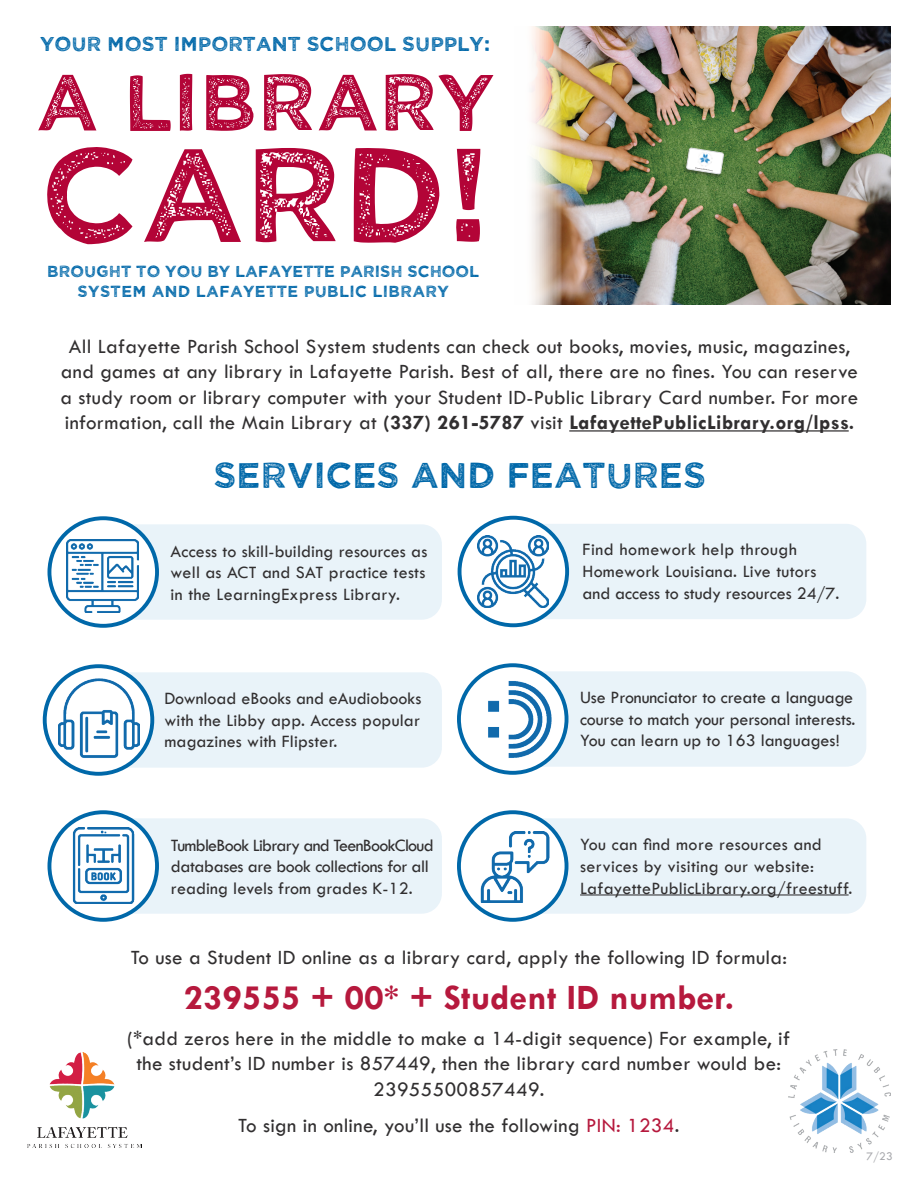
<style>
.page{position:relative;width:918px;height:1188px;background:#fff}
.page>*{position:absolute;margin:0;border:0;box-sizing:border-box;transform-origin:0 0}
.t1{font:133.95px "Wicked Grit";color:#b30437}
.t2{font:80.4px "Wicked Grit";color:#b30437}
.t3{font:700 36px "Tw Cen";letter-spacing:.01em;color:#b6193d}
.t4{font:36px "Wicked Grit";color:#0068a9}
.t5{font:21px/25.5px "Tw Cen";letter-spacing:.015em;color:#312f30;text-align:center}
.t6{font:20.1px "Wicked Grit";color:#0068a9}
.t7{font:18px/21.6px "Tw Cen";letter-spacing:.005em;color:#312f30}
.t8{font:18px/21.6px "Tw Cen";letter-spacing:-.02em;color:#312f30}
.t9{font:16.05px/20.1px "Wicked Grit";color:#0068a9;text-align:center}
.t10{font:12px "Tw Cen";color:#a8a9ad}
.s1{font-weight:700}
.s2{color:#b6193d}
</style>
<div class="page">
<div style="left:108px;top:524px;width:334px;height:96px;background:#e9f3f9;border-radius:20px"></div>
<div style="left:515px;top:671px;width:351px;height:96px;background:#e9f3f9;border-radius:20px"></div>
<div style="left:108px;top:818px;width:334px;height:96px;background:#e9f3f9;border-radius:20px"></div>
<div style="left:515px;top:818px;width:351px;height:96px;background:#e9f3f9;border-radius:20px"></div>
<div style="left:518px;top:524px;width:348px;height:95px;background:#e9f3f9;border-radius:20px"></div>
<div style="left:100px;top:672px;width:342px;height:96px;background:#e9f3f9;border-radius:20px"></div>
<hr style="left:580px;top:894px;width:269px;height:2px;background:#312f30">
<hr style="left:569px;top:430px;width:280px;height:2px;background:#312f30">
<img style="left:28px;top:1052px;width:114px;height:96px">
<img style="left:788px;top:1050px;width:103px;height:102px">
<img style="left:562px;top:27px;width:329px;height:277px">
<div style="left:684px;top:148px;width:41px;height:30px;background:#231f20;opacity:.4"></div>
<svg style="left:686px;top:148px;width:38px;height:26px"></svg>
<svg style="left:48px;top:516px;width:111px;height:112px"></svg>
<svg style="left:48px;top:810px;width:111px;height:112px"></svg>
<svg style="left:457px;top:663px;width:111px;height:112px"></svg>
<svg style="left:457px;top:810px;width:111px;height:112px"></svg>
<img style="left:67px;top:540px;width:72px;height:72px">
<img style="left:479px;top:832px;width:71px;height:71px">
<img style="left:475px;top:679px;width:79px;height:79px">
<img style="left:65px;top:827px;width:76px;height:77px">
<svg style="left:458px;top:516px;width:111px;height:111px"></svg>
<img style="left:478px;top:536px;width:71px;height:71px">
<svg style="left:43px;top:664px;width:111px;height:112px"></svg>
<img style="left:59px;top:678px;width:80px;height:80px">
<p class="t6" style="left:40px;top:34px;width:451px">YOUR MOST IMPORTANT SCHOOL SUPPLY:</p>
<h2 class="t2" style="left:35px;top:66px;width:461px">A LIBRARY</h2>
<h1 class="t1" style="left:40px;top:135px;width:451px">CARD!</h1>
<p class="t9" style="left:47px;top:261px;width:434px">BROUGHT TO YOU BY LAFAYETTE PARISH SCHOOL<br>SYSTEM AND LAFAYETTE PUBLIC LIBRARY</p>
<p class="t5" style="left:61px;top:333px;width:799px">All Lafayette Parish School System students can check out books, movies, music, magazines, and games at any library in Lafayette Parish. Best of all, there are no fines. You can reserve a study room or library computer with your Student ID-Public Library Card number. For more information, call the Main Library at <span class="s1">(337) 261-5787</span> visit <span class="s1">LafayettePublicLibrary.org/lpss.</span></p>
<h3 class="t4" style="left:214px;top:459px;width:494px">SERVICES AND FEATURES</h3>
<p class="t7" style="left:171px;top:540px;width:258px;text-align:justify">Access to skill-building resources as well as ACT and SAT practice tests in the LearningExpress Library.</p>
<p class="t7" style="left:583px;top:539px;width:258px">Find homework help through<br>Homework Louisiana. Live tutors and access to study resources 24/7.</p>
<p class="t7" style="left:164px;top:688px;width:259px;text-align:justify">Download eBooks and eAudiobooks with the Libby app. Access popular magazines with Flipster.</p>
<p class="t7" style="left:580px;top:686px;width:277px">Use Pronunciator to create a language course to match your personal interests.<br>You can learn up to 163 languages!</p>
<p class="t8" style="left:171px;top:834px;width:264px">TumbleBook Library and TeenBookCloud databases are book collections for all reading levels from grades K-12.</p>
<p class="t7" style="left:580px;top:834px;width:274px">You can find more resources and services by visiting our website:<br>LafayettePublicLibrary.org/freestuff.</p>
<p class="t5" style="left:131px;top:945px;width:658px">To use a Student ID online as a library card, apply the following ID formula:</p>
<h3 class="t3" style="left:184px;top:976px;width:552px">239555 + 00* + Student ID number.</h3>
<p class="t5" style="left:127px;top:1026px;width:665px">(*add zeros here in the middle to make a 14-digit sequence) For example, if the student’s ID number is 857449, then the library card number would be:<br>23955500857449.</p>
<p class="t5" style="left:238px;top:1112px;width:443px">To sign in online, you’ll use the following <span class="s2">PIN: 1234</span>.</p>
<p class="t10" style="left:866px;top:1149px;width:28px">7/23</p>
</div>
